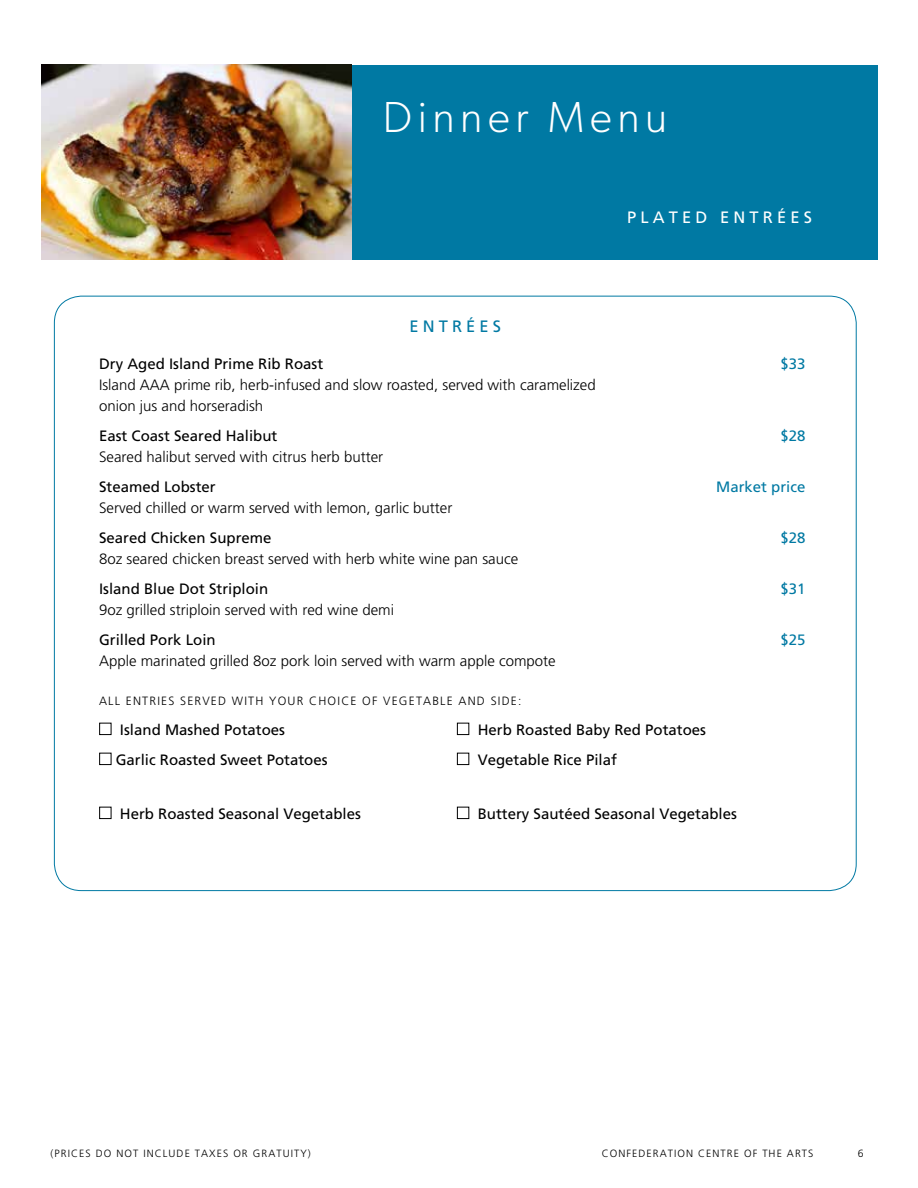
<style>
.page{position:relative;width:918px;height:1188px;background:#fff}
.page>*{position:absolute;margin:0;border:0;box-sizing:border-box;transform-origin:0 0}
.t1{font:43.5px "Frutiger";letter-spacing:.125em;color:#fff}
.t2{font:300 43.5px "Gibson";letter-spacing:.125em;color:#fff}
.t3{font:16.5px "Frutiger";letter-spacing:.25em;color:#fff}
.t4{font:16.5px "Frutiger";letter-spacing:.25em;color:#0079a3}
.t5{font:300 15px/21px "Frutiger";color:#000}
.t6{font:15px "Frutiger";color:#000}
.t7{font:15px "Frutiger";color:#0079a3}
.t8{font:300 12px "Frutiger";letter-spacing:.1em;color:#000}
.t9{font:300 10.5px "Frutiger";letter-spacing:.1em;color:#000}
</style>
<div class="page">
<div style="left:151px;top:65px;width:726px;height:194px;background:#0079a3"></div>
<img style="left:41px;top:65px;width:311px;height:194px">
<div style="left:99px;top:723px;width:12px;height:12px;border:1px solid #000"></div>
<div style="left:457px;top:723px;width:12px;height:12px;border:1px solid #000"></div>
<div style="left:99px;top:753px;width:12px;height:12px;border:1px solid #000"></div>
<div style="left:457px;top:753px;width:12px;height:12px;border:1px solid #000"></div>
<div style="left:99px;top:807px;width:12px;height:12px;border:1px solid #000"></div>
<div style="left:457px;top:807px;width:12px;height:12px;border:1px solid #000"></div>
<h1 class="t2" style="left:383px;top:91px;width:286px">Dinner Menu</h1>
<h1 class="t1" style="left:320px;top:105px;width:361px">banquet menu</h1>
<p class="t4" style="left:409px;top:317px;width:93px">ENTRÉES</p>
<p class="t3" style="left:627px;top:208px;width:186px">PLATED ENTRÉES</p>
<p class="t6" style="left:99px;top:355px;width:226px">Dry Aged Island Prime Rib Roast</p>
<p class="t7" style="left:780px;top:355px;width:27px">$33</p>
<p class="t5" style="left:99px;top:374px;width:498px">Island AAA prime rib, herb-infused and slow roasted, served with caramelized onion jus and horseradish</p>
<p class="t6" style="left:99px;top:427px;width:180px">East Coast Seared Halibut</p>
<p class="t7" style="left:780px;top:427px;width:27px">$28</p>
<p class="t5" style="left:99px;top:446px;width:286px">Seared halibut served with citrus herb butter</p>
<p class="t6" style="left:99px;top:478px;width:118px">Steamed Lobster</p>
<p class="t7" style="left:716px;top:478px;width:91px">Market price</p>
<p class="t5" style="left:99px;top:497px;width:355px">Served chilled or warm served with lemon, garlic butter</p>
<p class="t6" style="left:99px;top:529px;width:174px">Seared Chicken Supreme</p>
<p class="t7" style="left:780px;top:529px;width:27px">$28</p>
<p class="t5" style="left:99px;top:548px;width:421px">8oz seared chicken breast served with herb white wine pan sauce</p>
<p class="t6" style="left:99px;top:580px;width:171px">Island Blue Dot Striploin</p>
<p class="t7" style="left:780px;top:580px;width:27px">$31</p>
<p class="t5" style="left:99px;top:599px;width:297px">9oz grilled striploin served with red wine demi</p>
<p class="t6" style="left:99px;top:631px;width:118px">Grilled Pork Loin</p>
<p class="t7" style="left:780px;top:631px;width:27px">$25</p>
<p class="t5" style="left:99px;top:650px;width:458px">Apple marinated grilled 8oz pork loin served with warm apple compote</p>
<p class="t8" style="left:99px;top:694px;width:424px">ALL ENTRIES SERVED WITH YOUR CHOICE OF VEGETABLE AND SIDE:</p>
<p class="t6" style="left:120px;top:721px;width:167px">Island Mashed Potatoes</p>
<p class="t6" style="left:478px;top:721px;width:230px">Herb Roasted Baby Red Potatoes</p>
<p class="t6" style="left:116px;top:751px;width:213px">Garlic Roasted Sweet Potatoes</p>
<p class="t6" style="left:478px;top:751px;width:141px">Vegetable Rice Pilaf</p>
<p class="t6" style="left:120px;top:805px;width:242px">Herb Roasted Seasonal Vegetables</p>
<p class="t6" style="left:478px;top:805px;width:261px">Buttery Sautéed Seasonal Vegetables</p>
<p class="t9" style="left:51px;top:1147px;width:262px">(PRICES DO NOT INCLUDE TAXES OR GRATUITY)</p>
<p class="t9" style="left:602px;top:1147px;width:213px">CONFEDERATION CENTRE OF THE ARTS</p>
<p class="t9" style="left:858px;top:1147px;width:7px">6</p>
</div>
